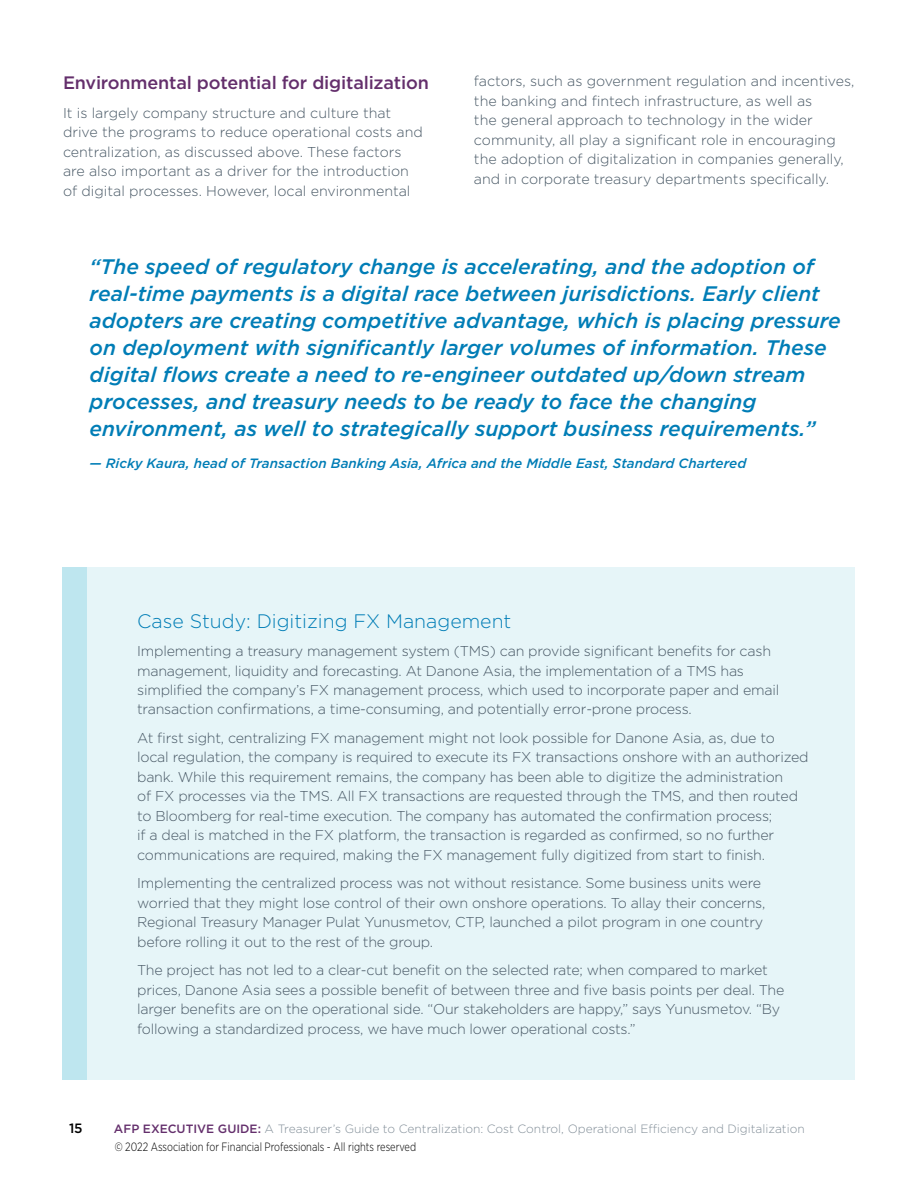
<style>
.page{position:relative;width:918px;height:1188px;background:#fff}
.page>*{position:absolute;margin:0;border:0;box-sizing:border-box;transform-origin:0 0}
.t1{font:italic 500 21px/27px "Gotham";color:#007db6}
.t2{font:300 19.5px "Gotham";color:#007db6}
.t3{font:500 18px "Gotham";letter-spacing:-.01em;color:#642f6c}
.t4{font:300 14.25px/19.5px "Gotham";letter-spacing:-.015em;color:#485865}
.t5{font:italic 500 13.5px "Gotham";color:#007db6}
.t6{font:500 13.5px "Gotham";color:#000}
.t7{font:300 12px "Gotham";color:#828e98}
.t8{font:300 12px "Gotham Narrow";color:#000;scale:.9 1}
.s1{font-weight:500;color:#642f6c}
</style>
<div class="page">
<div style="left:62px;top:567px;width:792px;height:513px;background:#e6f5f8"></div>
<div style="left:62px;top:567px;width:25px;height:513px;background:#bee6ef"></div>
<p class="t3" style="left:63px;top:71px;width:367px">Environmental potential for digitalization</p>
<p class="t4" style="left:63px;top:103px;width:361px">It is largely company structure and culture that drive the programs to reduce operational costs and centralization, as discussed above. These factors are also important as a driver for the introduction of digital processes. However, local environmental</p>
<p class="t4" style="left:474px;top:71px;width:382px">factors, such as government regulation and incentives, the banking and fintech infrastructure, as well as<br>the general approach to technology in the wider community, all play a significant role in encouraging the adoption of digitalization in companies generally, and in corporate treasury departments specifically.</p>
<p class="t1" style="left:90px;top:253px;width:753px">“The speed of regulatory change is accelerating, and the adoption of real-time payments is a digital race between jurisdictions. Early client adopters are creating competitive advantage, which is placing pressure on deployment with significantly larger volumes of information. These digital flows create a need to re-engineer outdated up/down stream processes, and treasury needs to be ready to face the changing environment, as well to strategically support business requirements.”</p>
<p class="t5" style="left:90px;top:454px;width:658px">— Ricky Kaura, head of Transaction Banking Asia, Africa and the Middle East, Standard Chartered</p>
<h2 class="t2" style="left:137px;top:608px;width:376px">Case Study: Digitizing FX Management</h2>
<p class="t4" style="left:137px;top:641px;width:644px">Implementing a treasury management system (TMS) can provide significant benefits for cash management, liquidity and forecasting. At Danone Asia, the implementation of a TMS has simplified the company’s FX management process, which used to incorporate paper and email transaction confirmations, a time-consuming, and potentially error-prone process.</p>
<p class="t4" style="left:137px;top:728px;width:673px">At first sight, centralizing FX management might not look possible for Danone Asia, as, due to local regulation, the company is required to execute its FX transactions onshore with an authorized bank. While this requirement remains, the company has been able to digitize the administration<br>of FX processes via the TMS. All FX transactions are requested through the TMS, and then routed to Bloomberg for real-time execution. The company has automated the confirmation process;<br>if a deal is matched in the FX platform, the transaction is regarded as confirmed, so no further communications are required, making the FX management fully digitized from start to finish.</p>
<p class="t4" style="left:137px;top:873px;width:630px">Implementing the centralized process was not without resistance. Some business units were worried that they might lose control of their own onshore operations. To allay their concerns, Regional Treasury Manager Pulat Yunusmetov, CTP, launched a pilot program in one country before rolling it out to the rest of the group.</p>
<p class="t4" style="left:137px;top:960px;width:649px">The project has not led to a clear-cut benefit on the selected rate; when compared to market prices, Danone Asia sees a possible benefit of between three and five basis points per deal. The larger benefits are on the operational side. “Our stakeholders are happy,” says Yunusmetov. “By following a standardized process, we have much lower operational costs.”</p>
<p class="t6" style="left:69px;top:1119px;width:15px">15</p>
<p class="t7" style="left:114px;top:1121px;width:692px"><span class="s1">AFP EXECUTIVE GUIDE:</span> A Treasurer’s Guide to Centralization: Cost Control, Operational Efficiency and Digitalization</p>
<p class="t8" style="left:115px;top:1139px;width:336px">© 2022 Association for Financial Professionals - All rights reserved</p>
</div>
